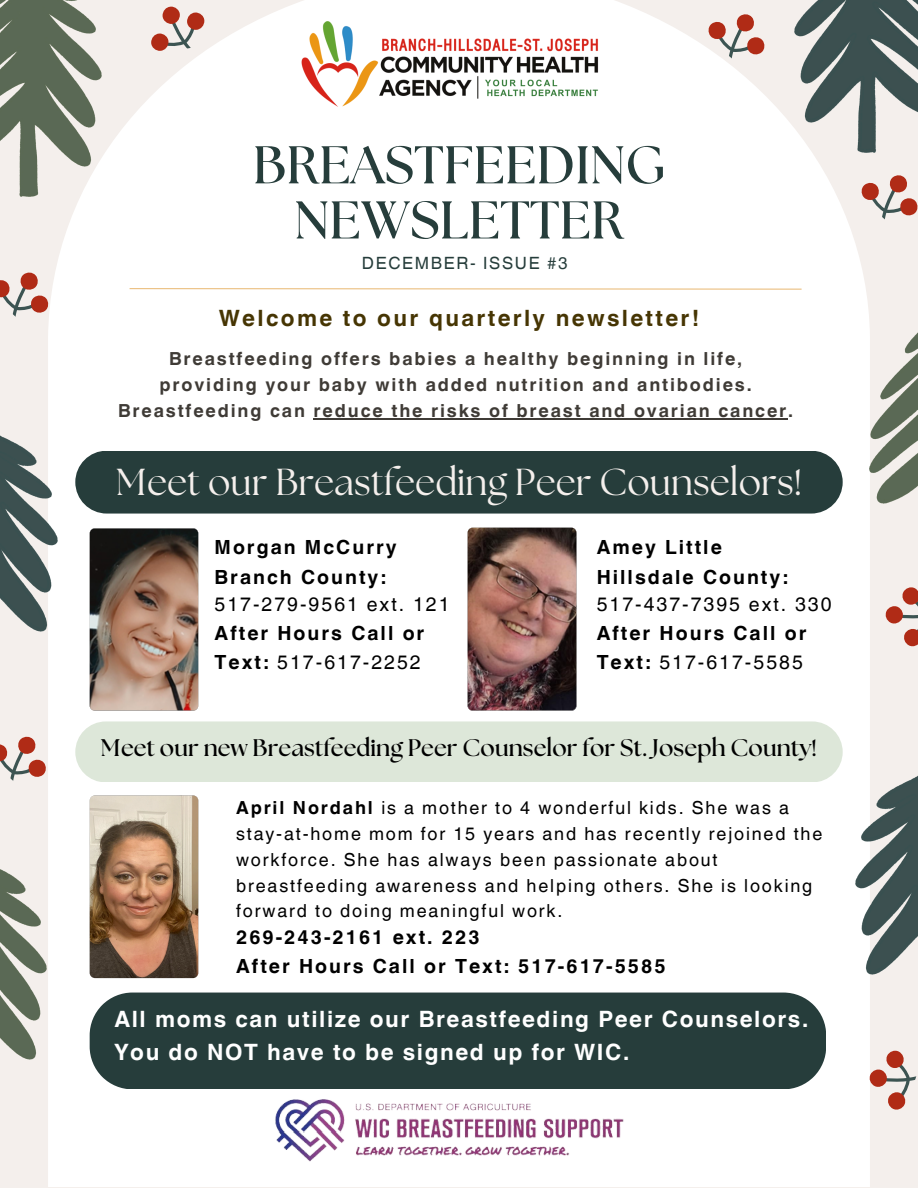
<style>
.page{position:relative;width:918px;height:1188px;background:#f4efec}
.page>*{position:absolute;margin:0;border:0;box-sizing:border-box;transform-origin:0 0}
.t1{font:700 52.95px/55.2px "The Seasons";color:#263d3b;text-align:center}
.t2{font:37.5px "The Seasons";color:#f4efec}
.t3{font:700 24px "The Seasons";color:#000}
.t4{font:700 22.5px/32.7px "Helvetica World";letter-spacing:.07em;color:#fff}
.t5{font:700 22.5px "Helvetica World";letter-spacing:.105em;color:#463503}
.t6{font:700 19.5px/29.2px "Helvetica World";letter-spacing:.105em;color:#000}
.t7{font:19.5px/29.2px "Helvetica World";letter-spacing:.105em;color:#000}
.t8{font:18px/25.8px "Helvetica World";letter-spacing:.105em;color:#000}
.t9{font:700 18px/25.8px "Helvetica World";letter-spacing:.105em;color:#3f3b36;text-align:center}
.t10{font:16.95px "Helvetica World";letter-spacing:.1em;color:#263d3b}
.s1{font-weight:700}
</style>
<div class="page">
<div style="left:48px;top:0;width:822px;height:1187px;background:#fff"></div>
<svg style="left:128px;top:287px;width:675px;height:3px"></svg>
<img style="left:300px;top:22px;width:299px;height:84px">
<img style="left:263px;top:1096px;width:373px;height:71px">
<div style="left:75px;top:451px;width:768px;height:63px;background:#263d3b;border-radius:31px"></div>
<img style="left:468px;top:528px;width:109px;height:183px;border-radius:5px">
<img style="left:90px;top:528px;width:108px;height:183px;border-radius:5px">
<img style="left:0;top:0;width:101px;height:197px">
<svg style="left:0;top:268px;width:53px;height:62px"></svg>
<img style="left:794px;top:0;width:124px;height:153px">
<svg style="left:153px;top:11px;width:57px;height:44px"></svg>
<div style="left:163px;top:6px;width:17px;height:18px;background:#b02b16;border-radius:50%"></div>
<div style="left:187px;top:12px;width:17px;height:18px;background:#b02b16;border-radius:50%"></div>
<div style="left:151px;top:33px;width:18px;height:18px;background:#b02b16;border-radius:50%"></div>
<svg style="left:703px;top:10px;width:66px;height:61px"></svg>
<svg style="left:856px;top:171px;width:62px;height:61px"></svg>
<img style="left:870px;top:332px;width:48px;height:172px">
<img style="left:0;top:426px;width:57px;height:235px">
<svg style="left:0;top:732px;width:50px;height:62px"></svg>
<img style="left:855px;top:769px;width:63px;height:236px">
<svg style="left:885px;top:587px;width:33px;height:60px"></svg>
<svg style="left:867px;top:1048px;width:50px;height:65px"></svg>
<img style="left:0;top:869px;width:47px;height:191px">
<img style="left:90px;top:795px;width:108px;height:183px;border-radius:5px">
<div style="left:75px;top:721px;width:768px;height:61px;background:#dde7d9;border-radius:30px"></div>
<div style="left:90px;top:993px;width:736px;height:96px;background:#263d3b"></div>
<hr style="left:314px;top:418px;width:474px;height:1px;background:#3f3b36">
<h3 class="t1" style="left:253px;top:140px;width:414px">BREASTFEEDING<br>NEWSLETTER</h3>
<h4 class="t10" style="left:362px;top:253px;width:207px">DECEMBER- ISSUE #3</h4>
<p class="t5" style="left:219px;top:299px;width:482px">Welcome to our quarterly newsletter!</p>
<p class="t9" style="left:118px;top:344px;width:677px">Breastfeeding offers babies a healthy beginning in life,<br>providing your baby with added nutrition and antibodies.<br>Breastfeeding can reduce the risks of breast and ovarian cancer.</p>
<h1 class="t2" style="left:116px;top:465px;width:688px">Meet our Breastfeeding Peer Counselors!</h1>
<p class="t6" style="left:215px;top:531px;width:184px">Morgan McCurry<br>Branch County:</p>
<p class="t7" style="left:215px;top:589px;width:236px">517-279-9561 ext. 121<br><span class="s1">After Hours Call or<br>Text:</span> 517-617-2252</p>
<h2 class="t6" style="left:597px;top:531px;width:193px">Amey Little<br>Hillsdale County:</h2>
<h2 class="t7" style="left:597px;top:589px;width:236px">517-437-7395 ext. 330<br><span class="s1">After Hours Call or<br>Text:</span> 517-617-5585</h2>
<p class="t3" style="left:101px;top:737px;width:717px">Meet our new Breastfeeding Peer Counselor for St. Joseph County!</p>
<p class="t8" style="left:236px;top:795px;width:588px"><span class="s1">April Nordahl</span> is a mother to 4 wonderful kids. She was a stay-at-home mom for 15 years and has recently rejoined the workforce. She has always been passionate about breastfeeding awareness and helping others. She is looking forward to doing meaningful work.</p>
<p class="t6" style="left:236px;top:921px;width:431px;line-height:28.8px">269-243-2161 ext. 223<br>After Hours Call or Text: 517-617-5585</p>
<p class="t4" style="left:114px;top:1001px;width:695px">All moms can utilize our Breastfeeding Peer Counselors.<br>You do NOT have to be signed up for WIC.</p>
</div>
